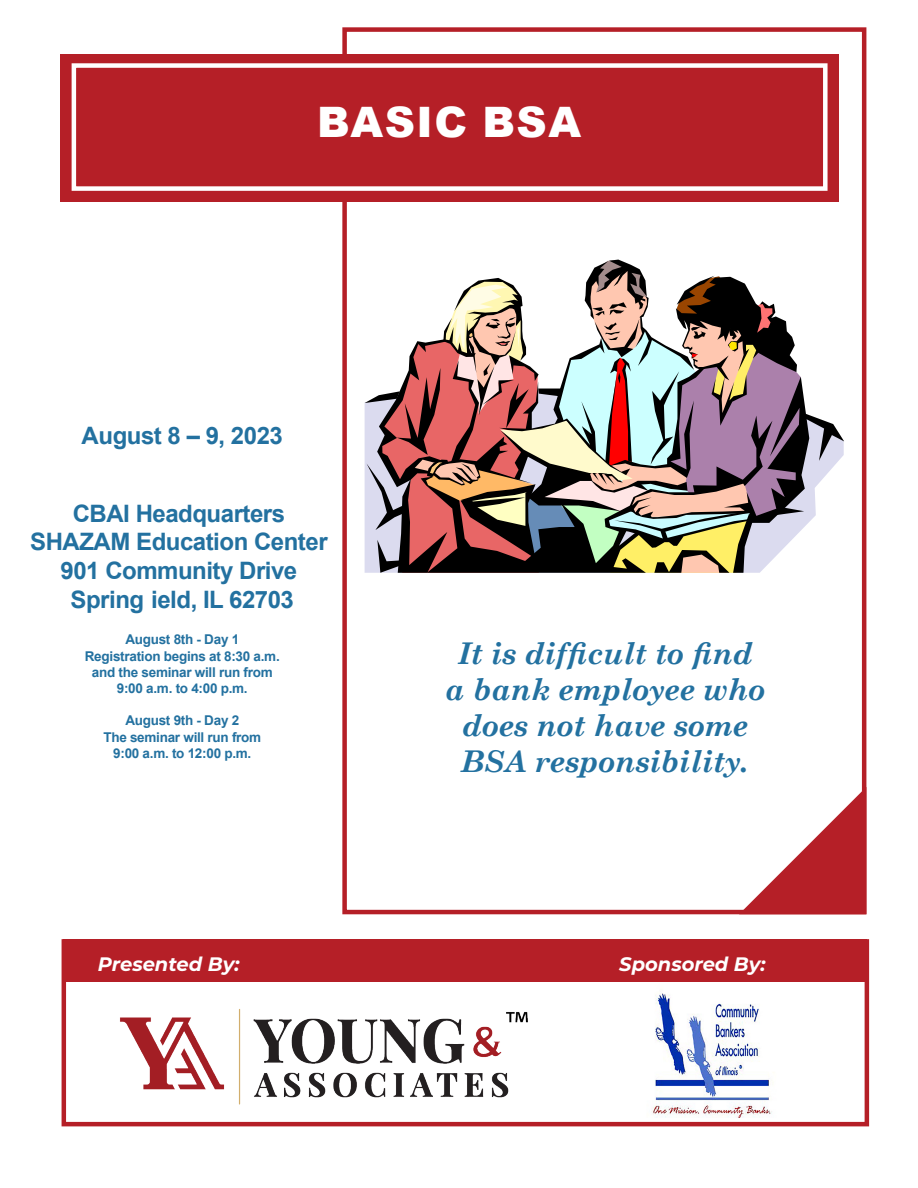
<style>
.page{position:relative;width:918px;height:1188px;background:#fff}
.page>*{position:absolute;margin:0;border:0;box-sizing:border-box;transform-origin:0 0}
.t1{font:900 42px "Arial";letter-spacing:.035em;color:#fff}
.t2{font:italic 700 30px/36px "Century Schoolbook";letter-spacing:-.01em;color:#2371a0;text-align:center}
.t3{font:700 24px/28.8px "Arial";letter-spacing:-.02em;color:#2371a0;text-align:center}
.t4{font:italic 700 19.5px "Montserrat";color:#fff}
.t5{font:700 13.5px/16.2px "Arial";letter-spacing:-.02em;color:#2371a0;text-align:center}
</style>
<div class="page">
<div style="left:342px;top:27px;width:524px;height:887px;border:4px solid #b51f27"></div>
<div style="left:60px;top:54px;width:778px;height:148px;background:#b51f27"></div>
<div style="left:72px;top:63px;width:756px;height:128px;border:4px solid #fff"></div>
<svg style="left:739px;top:787px;width:127px;height:127px"></svg>
<img style="left:652px;top:993px;width:120px;height:124px">
<img style="left:120px;top:1009px;width:408px;height:96px">
<div style="left:62px;top:939px;width:807px;height:187px;border:4px solid #b51f27"></div>
<div style="left:63px;top:939px;width:803px;height:43px;background:#b51f27"></div>
<svg style="left:365px;top:260px;width:479px;height:313px"></svg>
<p class="t1" style="left:317px;top:92px;width:265px">BASIC BSA</p>
<p class="t3" style="left:82px;top:421px;width:203px">August 8 – 9, 2023</p>
<p class="t3" style="left:30px;top:499px;width:299px">CBAI Headquarters<br>SHAZAM Education Center<br>901 Community Drive<br>Spring ield, IL 62703</p>
<p class="t5" style="left:85px;top:632px;width:196px">August 8th - Day 1<br>Registration begins at 8:30 a.m. and the seminar will run from<br>9:00 a.m. to 4:00 p.m.</p>
<p class="t5" style="left:103px;top:713px;width:159px">August 9th - Day 2<br>The seminar will run from<br>9:00 a.m. to 12:00 p.m.</p>
<p class="t2" style="left:445px;top:633px;width:322px">It is difficult to find a bank employee who does not have some<br>BSA responsibility.</p>
<p class="t4" style="left:98px;top:950px;width:143px">Presented By:</p>
<p class="t4" style="left:619px;top:950px;width:148px">Sponsored By:</p>
</div>
